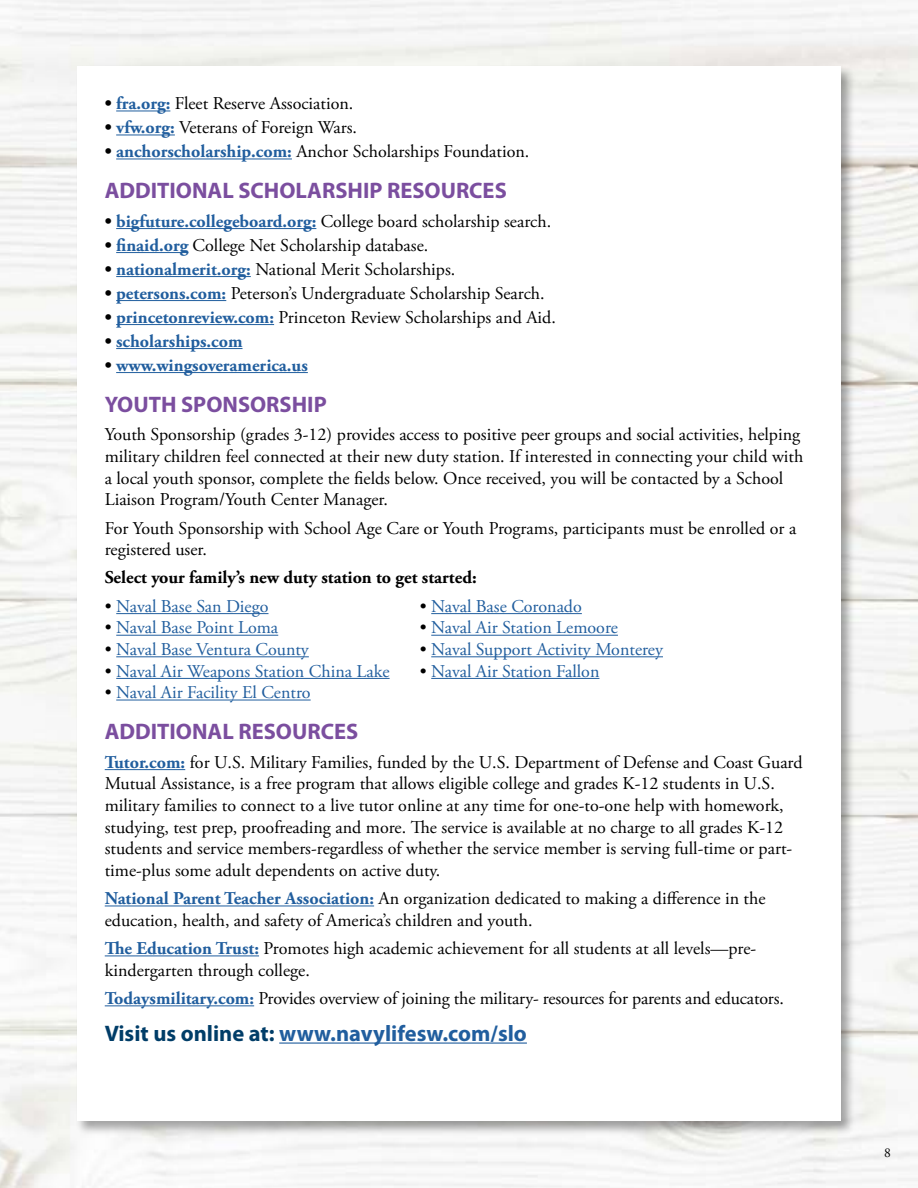
<style>
.page{position:relative;width:918px;height:1188px;background:#fff}
.page>*{position:absolute;margin:0;border:0;box-sizing:border-box;transform-origin:0 0}
.t1{font:700 22.5px "Myriad Pro";color:#7b4e9f}
.t2{font:700 22.5px "Myriad Pro";color:#215e9e}
.t3{font:18px/21.6px "Adobe Garamond Pro";color:#000}
.t4{font:18px "Adobe Garamond Pro";color:#215e9e}
.t5{font:700 18px "Adobe Garamond Pro";color:#000}
.t6{font:700 18px "Adobe Garamond Pro";color:#215e9e}
.t7{font:13.5px "Adobe Garamond Pro";color:#000}
.s1{font-weight:700}
.s2{font-weight:700;color:#215e9e}
.s3{color:#000}
.s4{color:#003d68}
</style>
<div class="page">
<div style="left:76px;top:65px;width:780px;height:1071px;background:#000;opacity:.35"></div>
<div style="left:77px;top:67px;width:764px;height:1054px;background:#fff"></div>
<hr style="left:116px;top:111px;width:54px;height:1px;background:#215e9e">
<hr style="left:116px;top:135px;width:59px;height:1px;background:#215e9e">
<hr style="left:116px;top:159px;width:176px;height:1px;background:#215e9e">
<hr style="left:116px;top:228px;width:200px;height:1px;background:#215e9e">
<hr style="left:116px;top:252px;width:72px;height:1px;background:#215e9e">
<hr style="left:116px;top:276px;width:135px;height:1px;background:#215e9e">
<hr style="left:116px;top:300px;width:110px;height:1px;background:#215e9e">
<hr style="left:116px;top:324px;width:158px;height:1px;background:#215e9e">
<hr style="left:116px;top:348px;width:127px;height:1px;background:#215e9e">
<hr style="left:116px;top:372px;width:192px;height:1px;background:#215e9e">
<hr style="left:116px;top:613px;width:153px;height:1px;background:#215e9e">
<hr style="left:431px;top:613px;width:151px;height:1px;background:#215e9e">
<hr style="left:116px;top:635px;width:162px;height:1px;background:#215e9e">
<hr style="left:431px;top:635px;width:187px;height:1px;background:#215e9e">
<hr style="left:116px;top:656px;width:193px;height:1px;background:#215e9e">
<hr style="left:431px;top:656px;width:232px;height:1px;background:#215e9e">
<hr style="left:116px;top:678px;width:274px;height:1px;background:#215e9e">
<hr style="left:431px;top:678px;width:168px;height:1px;background:#215e9e">
<hr style="left:116px;top:700px;width:195px;height:1px;background:#215e9e">
<hr style="left:105px;top:769px;width:80px;height:1px;background:#215e9e">
<hr style="left:105px;top:906px;width:269px;height:1px;background:#215e9e">
<hr style="left:105px;top:955px;width:154px;height:1px;background:#215e9e">
<hr style="left:105px;top:1005px;width:149px;height:1px;background:#215e9e">
<hr style="left:279px;top:1043px;width:248px;height:1px;background:#215e9e">
<p class="t3" style="left:105px;top:93px;width:250px"><span class="s1">•</span> <span class="s2">fra.org:</span> Fleet Reserve Association.</p>
<p class="t3" style="left:105px;top:117px;width:254px"><span class="s1">•</span> <span class="s2">vfw.org:</span> Veterans of Foreign Wars.</p>
<p class="t3" style="left:105px;top:141px;width:426px"><span class="s1">•</span> <span class="s2">anchorscholarship.com:</span> Anchor Scholarships Foundation.</p>
<p class="t1" style="left:105px;top:176px;width:404px">ADDITIONAL SCHOLARSHIP RESOURCES</p>
<p class="t3" style="left:105px;top:211px;width:448px"><span class="s1">•</span> <span class="s2">bigfuture.collegeboard.org:</span> College board scholarship search.</p>
<p class="t3" style="left:105px;top:235px;width:325px"><span class="s1">•</span> <span class="s2">finaid.org</span> College Net Scholarship database.</p>
<p class="t3" style="left:105px;top:259px;width:352px"><span class="s1">•</span> <span class="s2">nationalmerit.org:</span> National Merit Scholarships.</p>
<p class="t3" style="left:105px;top:283px;width:442px"><span class="s1">•</span> <span class="s2">petersons.com:</span> Peterson’s Undergraduate Scholarship Search.</p>
<p class="t3" style="left:105px;top:307px;width:453px"><span class="s1">•</span> <span class="s2">princetonreview.com:</span> Princeton Review Scholarships and Aid.</p>
<p class="t6" style="left:105px;top:331px;width:139px"><span class="s3">•</span> scholarships.com</p>
<p class="t6" style="left:105px;top:355px;width:205px"><span class="s3">•</span> www.wingsoveramerica.us</p>
<p class="t1" style="left:105px;top:390px;width:224px">YOUTH SPONSORSHIP</p>
<p class="t3" style="left:105px;top:425px;width:700px">Youth Sponsorship (grades 3-12) provides access to positive peer groups and social activities, helping military children feel connected at their new duty station. If interested in connecting your child with a local youth sponsor, complete the fields below. Once received, you will be contacted by a School Liaison Program/Youth Center Manager.</p>
<p class="t3" style="left:105px;top:518px;width:693px">For Youth Sponsorship with School Age Care or Youth Programs, participants must be enrolled or a registered user.</p>
<p class="t5" style="left:105px;top:567px;width:373px">Select your family’s new duty station to get started:</p>
<p class="t4" style="left:105px;top:595px;width:165px"><span class="s3">•</span> Naval Base San Diego</p>
<p class="t4" style="left:420px;top:595px;width:164px"><span class="s3">•</span> Naval Base Coronado</p>
<p class="t4" style="left:105px;top:617px;width:175px"><span class="s3">•</span> Naval Base Point Loma</p>
<p class="t4" style="left:420px;top:617px;width:200px"><span class="s3">•</span> Naval Air Station Lemoore</p>
<p class="t4" style="left:105px;top:639px;width:206px"><span class="s3">•</span> Naval Base Ventura County</p>
<p class="t4" style="left:420px;top:639px;width:245px"><span class="s3">•</span> Naval Support Activity Monterey</p>
<p class="t4" style="left:105px;top:660px;width:286px"><span class="s3">•</span> Naval Air Weapons Station China Lake</p>
<p class="t4" style="left:420px;top:660px;width:181px"><span class="s3">•</span> Naval Air Station Fallon</p>
<p class="t4" style="left:105px;top:682px;width:207px"><span class="s3">•</span> Naval Air Facility El Centro</p>
<p class="t1" style="left:105px;top:717px;width:255px">ADDITIONAL RESOURCES</p>
<p class="t3" style="left:105px;top:752px;width:699px"><span class="s2">Tutor.com:</span> for U.S. Military Families, funded by the U.S. Department of Defense and Coast Guard Mutual Assistance, is a free program that allows eligible college and grades K-12 students in U.S. military families to connect to a live tutor online at any time for one-to-one help with homework, studying, test prep, proofreading and more. The service is available at no charge to all grades K-12 students and service members-regardless of whether the service member is serving full-time or part&shy;time-plus some adult dependents on active duty.</p>
<p class="t3" style="left:105px;top:888px;width:662px"><span class="s2">National Parent Teacher Association:</span> An organization dedicated to making a difference in the education, health, and safety of America’s children and youth.</p>
<p class="t3" style="left:105px;top:938px;width:653px"><span class="s2">The Education Trust:</span> Promotes high academic achievement for all students at all levels—pre&shy;kindergarten through college.</p>
<p class="t3" style="left:105px;top:988px;width:681px"><span class="s2">Todaysmilitary.com:</span> Provides overview of joining the military- resources for parents and educators.</p>
<p class="t2" style="left:105px;top:1019px;width:424px"><span class="s4">Visit us online at:</span> www.navylifesw.com/slo</p>
<p class="t7" style="left:884px;top:1145px;width:8px">8</p>
</div>
